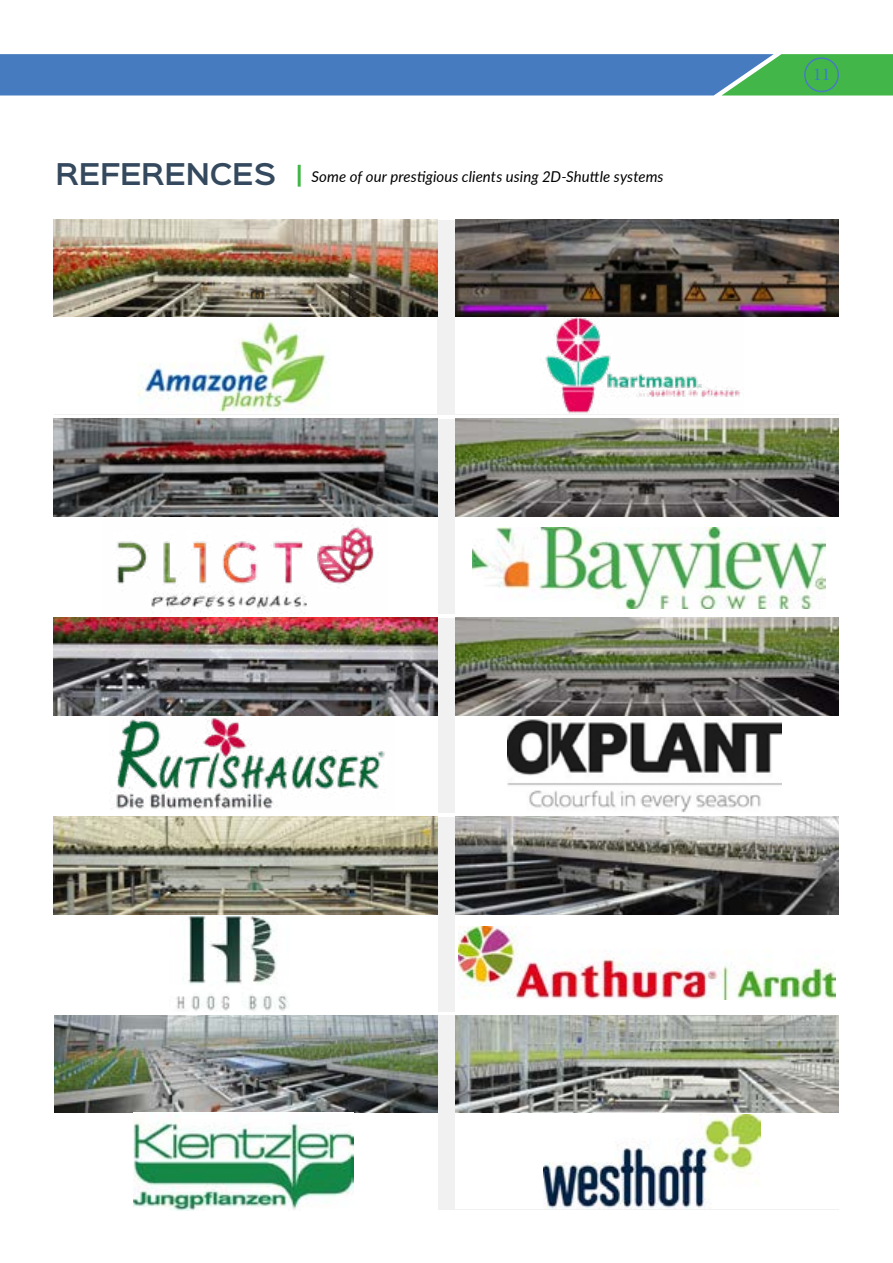
<style>
.page{position:relative;width:893px;height:1263px;background:#fff}
.page>*{position:absolute;margin:0;border:0;box-sizing:border-box;transform-origin:0 0}
.t1{font:600 27px "Sinkin Sans 600";letter-spacing:-.01em;color:#35495e}
.t2{font:18px "Minion Pro";color:#397cc9}
.t3{font:italic 15px "Lato";letter-spacing:.005em;color:#000}
</style>
<div class="page">
<svg style="left:0;top:54px;width:893px;height:41px;background:#4786ad"></svg>
<div style="left:804px;top:57px;width:35px;height:35px;border:2px solid #467cbf;border-radius:50%"></div>
<hr style="left:298px;top:165px;width:3px;height:22px;background:#43b649">
<div style="left:54px;top:220px;width:785px;height:194px;background:#f1f1f2"></div>
<div style="left:54px;top:419px;width:785px;height:194px;background:#f1f1f2"></div>
<div style="left:54px;top:618px;width:785px;height:194px;background:#f1f1f2"></div>
<div style="left:54px;top:817px;width:785px;height:194px;background:#f1f1f2"></div>
<div style="left:54px;top:1016px;width:785px;height:194px;background:#f1f1f2"></div>
<div style="left:54px;top:715px;width:383px;height:97px;background:#fff"></div>
<img style="left:110px;top:715px;width:284px;height:94px">
<img style="left:54px;top:618px;width:383px;height:97px">
<div style="left:54px;top:914px;width:383px;height:97px;background:#fff"></div>
<img style="left:170px;top:914px;width:124px;height:97px">
<img style="left:54px;top:817px;width:383px;height:97px">
<div style="left:455px;top:715px;width:384px;height:97px;background:#fff"></div>
<img style="left:507px;top:715px;width:275px;height:97px">
<div style="left:455px;top:1113px;width:384px;height:96px;background:#fff"></div>
<img style="left:543px;top:1114px;width:217px;height:95px">
<img style="left:455px;top:1016px;width:384px;height:97px">
<img style="left:54px;top:1016px;width:383px;height:97px">
<div style="left:455px;top:914px;width:384px;height:97px;background:#fff"></div>
<img style="left:459px;top:926px;width:376px;height:73px">
<div style="left:54px;top:1113px;width:383px;height:97px;background:#fff"></div>
<img style="left:133px;top:1114px;width:221px;height:96px">
<img style="left:455px;top:817px;width:384px;height:97px">
<img style="left:456px;top:618px;width:382px;height:97px">
<div style="left:54px;top:516px;width:384px;height:97px;background:#fff"></div>
<img style="left:117px;top:525px;width:257px;height:87px">
<img style="left:54px;top:419px;width:384px;height:97px">
<div style="left:456px;top:516px;width:383px;height:97px;background:#fff"></div>
<img style="left:472px;top:527px;width:353px;height:81px">
<img style="left:456px;top:419px;width:383px;height:97px">
<div style="left:54px;top:316px;width:383px;height:98px;background:#fff"></div>
<img style="left:114px;top:316px;width:219px;height:96px">
<img style="left:53px;top:219px;width:384px;height:97px">
<div style="left:455px;top:316px;width:383px;height:98px;background:#fff"></div>
<img style="left:541px;top:316px;width:203px;height:98px">
<img style="left:455px;top:219px;width:384px;height:97px">
<h1 class="t1" style="left:56px;top:151px;width:222px">REFERENCES</h1>
<p class="t3" style="left:312px;top:166px;width:353px">Some of our prestigious clients using 2D-Shuttle systems</p>
<p class="t2" style="left:813px;top:62px;width:19px">11</p>
</div>
